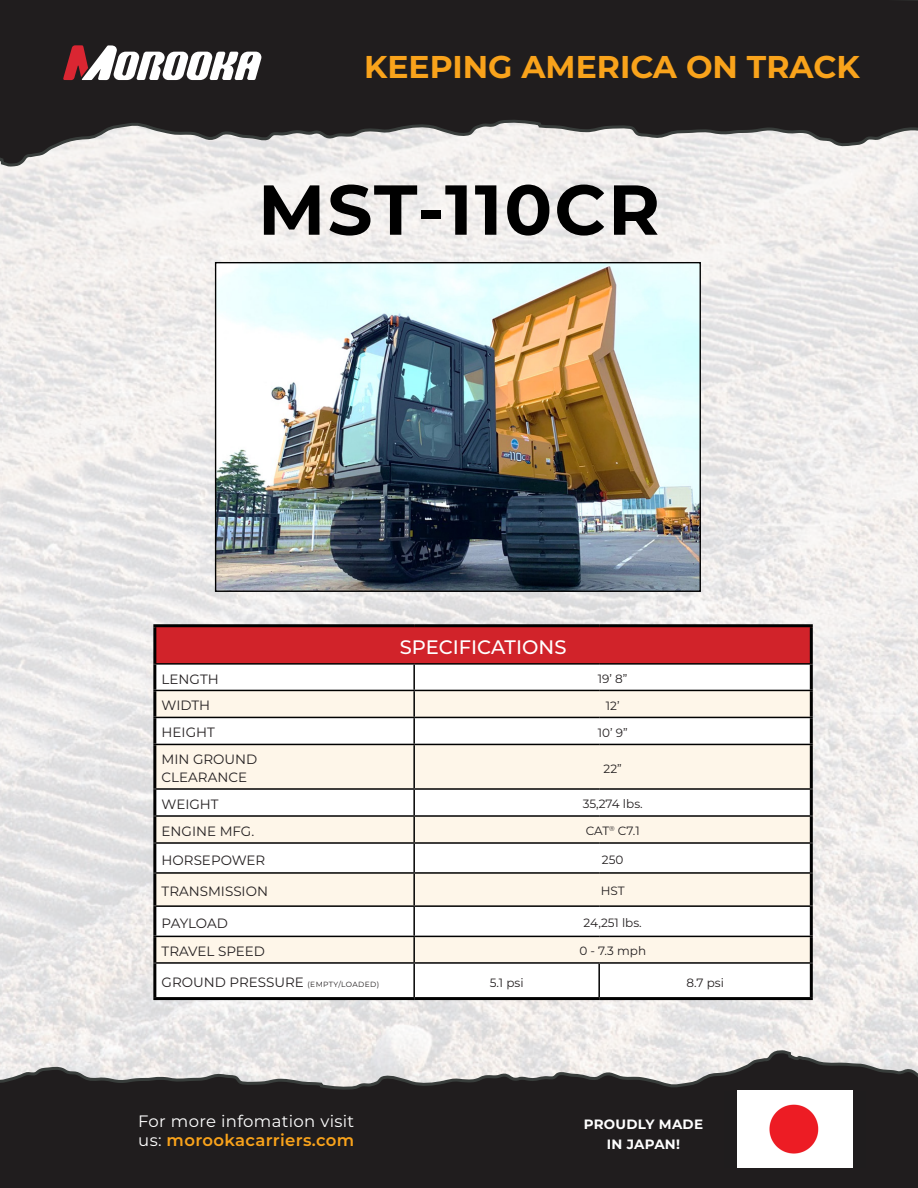
<style>
.page{position:relative;width:918px;height:1188px;background:#fff}
.page>*{position:absolute;margin:0;border:0;box-sizing:border-box;transform-origin:0 0}
.t1{font:700 70.5px "Montserrat";letter-spacing:.03em;color:#000}
.t2{font:700 31.5px "Montserrat";color:#f9a31b}
.t3{font:500 19.5px "Montserrat";color:#fff}
.t4{font:16.5px "Montserrat";letter-spacing:.02em;color:#fff}
.t5{font:600 16.5px "Montserrat";letter-spacing:.02em;color:#f9a31b}
.t6{font:13.5px "Montserrat";color:#231f20}
.t7{font:700 13.5px "Montserrat";letter-spacing:.02em;color:#fff}
.t8{font:12px "Montserrat";color:#231f20}
.s1{font-size:7.5px}
.s2{font-weight:400;color:#fff}
</style>
<div class="page">
<img style="left:0;top:167px;width:918px;height:882px">
<svg style="left:0;top:1049px;width:918px;height:139px;fill:#201d1e"></svg>
<svg style="left:0;top:0;width:918px;height:167px;fill:#201d1e"></svg>
<svg style="left:63px;top:45px;width:198px;height:35px"></svg>
<img style="left:217px;top:264px;width:482px;height:326px">
<div style="left:215px;top:262px;width:486px;height:330px;border:1px solid #000"></div>
<div style="left:155px;top:626px;width:656px;height:38px;background:#d1232a"></div>
<svg style="left:156px;top:665px;width:654px;height:332px"></svg>
<svg style="left:156px;top:691px;width:654px;height:271px;fill:#fef6e9"></svg>
<hr style="left:153px;top:624px;width:261px;height:3px;background:#000">
<hr style="left:153px;top:627px;width:3px;height:36px;background:#000">
<hr style="left:414px;top:624px;width:185px;height:3px;background:#000">
<hr style="left:599px;top:624px;width:214px;height:3px;background:#000">
<hr style="left:810px;top:627px;width:3px;height:36px;background:#000">
<hr style="left:153px;top:665px;width:3px;height:25px;background:#000">
<hr style="left:810px;top:665px;width:3px;height:25px;background:#000">
<hr style="left:153px;top:691px;width:3px;height:26px;background:#000">
<hr style="left:810px;top:691px;width:3px;height:26px;background:#000">
<hr style="left:153px;top:718px;width:3px;height:26px;background:#000">
<hr style="left:810px;top:718px;width:3px;height:26px;background:#000">
<hr style="left:153px;top:745px;width:3px;height:43px;background:#000">
<hr style="left:810px;top:745px;width:3px;height:43px;background:#000">
<hr style="left:153px;top:663px;width:261px;height:2px;background:#000">
<hr style="left:414px;top:663px;width:185px;height:2px;background:#000">
<hr style="left:413px;top:665px;width:2px;height:25px;background:#000">
<hr style="left:599px;top:663px;width:214px;height:2px;background:#000">
<hr style="left:153px;top:690px;width:261px;height:1px;background:#000">
<hr style="left:414px;top:690px;width:185px;height:1px;background:#000">
<hr style="left:413px;top:691px;width:2px;height:26px;background:#000">
<hr style="left:599px;top:690px;width:214px;height:1px;background:#000">
<hr style="left:153px;top:717px;width:261px;height:1px;background:#000">
<hr style="left:414px;top:717px;width:185px;height:1px;background:#000">
<hr style="left:413px;top:718px;width:2px;height:26px;background:#000">
<hr style="left:599px;top:717px;width:214px;height:1px;background:#000">
<hr style="left:153px;top:744px;width:261px;height:1px;background:#000">
<hr style="left:414px;top:744px;width:185px;height:1px;background:#000">
<hr style="left:413px;top:745px;width:2px;height:43px;background:#000">
<hr style="left:599px;top:744px;width:214px;height:1px;background:#000">
<hr style="left:153px;top:790px;width:3px;height:25px;background:#000">
<hr style="left:153px;top:788px;width:261px;height:2px;background:#000">
<hr style="left:414px;top:788px;width:185px;height:2px;background:#000">
<hr style="left:599px;top:788px;width:214px;height:2px;background:#000">
<hr style="left:413px;top:790px;width:2px;height:25px;background:#000">
<hr style="left:810px;top:790px;width:3px;height:25px;background:#000">
<hr style="left:153px;top:964px;width:3px;height:33px;background:#000">
<hr style="left:413px;top:964px;width:2px;height:33px;background:#000">
<hr style="left:598px;top:964px;width:2px;height:33px;background:#000">
<hr style="left:810px;top:964px;width:3px;height:33px;background:#000">
<hr style="left:153px;top:997px;width:261px;height:3px;background:#000">
<hr style="left:414px;top:997px;width:185px;height:3px;background:#000">
<hr style="left:599px;top:997px;width:214px;height:3px;background:#000">
<hr style="left:153px;top:937px;width:3px;height:25px;background:#000">
<hr style="left:413px;top:937px;width:2px;height:25px;background:#000">
<hr style="left:810px;top:937px;width:3px;height:25px;background:#000">
<hr style="left:153px;top:962px;width:261px;height:2px;background:#000">
<hr style="left:414px;top:962px;width:185px;height:2px;background:#000">
<hr style="left:599px;top:962px;width:214px;height:2px;background:#000">
<hr style="left:153px;top:907px;width:3px;height:29px;background:#000">
<hr style="left:413px;top:907px;width:2px;height:29px;background:#000">
<hr style="left:810px;top:907px;width:3px;height:29px;background:#000">
<hr style="left:153px;top:936px;width:261px;height:1px;background:#000">
<hr style="left:414px;top:936px;width:185px;height:1px;background:#000">
<hr style="left:599px;top:936px;width:214px;height:1px;background:#000">
<hr style="left:153px;top:874px;width:3px;height:31px;background:#000">
<hr style="left:413px;top:874px;width:2px;height:31px;background:#000">
<hr style="left:810px;top:874px;width:3px;height:31px;background:#000">
<hr style="left:153px;top:905px;width:261px;height:2px;background:#000">
<hr style="left:414px;top:905px;width:185px;height:2px;background:#000">
<hr style="left:599px;top:905px;width:214px;height:2px;background:#000">
<hr style="left:153px;top:817px;width:3px;height:25px;background:#000">
<hr style="left:153px;top:815px;width:261px;height:2px;background:#000">
<hr style="left:414px;top:815px;width:185px;height:2px;background:#000">
<hr style="left:599px;top:815px;width:214px;height:2px;background:#000">
<hr style="left:413px;top:817px;width:2px;height:25px;background:#000">
<hr style="left:810px;top:817px;width:3px;height:25px;background:#000">
<hr style="left:153px;top:844px;width:3px;height:28px;background:#000">
<hr style="left:153px;top:842px;width:261px;height:2px;background:#000">
<hr style="left:414px;top:842px;width:185px;height:2px;background:#000">
<hr style="left:599px;top:842px;width:214px;height:2px;background:#000">
<hr style="left:413px;top:844px;width:2px;height:28px;background:#000">
<hr style="left:810px;top:844px;width:3px;height:28px;background:#000">
<hr style="left:153px;top:872px;width:261px;height:2px;background:#000">
<hr style="left:414px;top:872px;width:185px;height:2px;background:#000">
<hr style="left:599px;top:872px;width:214px;height:2px;background:#000">
<div style="left:724px;top:1091px;width:141px;height:76px;background:#1f1d1e"></div>
<img style="left:737px;top:1091px;width:116px;height:76px">
<p class="t2" style="left:364px;top:44px;width:497px">KEEPING AMERICA ON TRACK</p>
<p class="t1" style="left:258px;top:159px;width:403px">MST-110CR</p>
<p class="t3" style="left:400px;top:634px;width:168px">SPECIFICATIONS</p>
<p class="t6" style="left:162px;top:670px;width:59px">LENGTH</p>
<p class="t8" style="left:598px;top:670px;width:31px">19’ 8”</p>
<p class="t6" style="left:162px;top:696px;width:50px">WIDTH</p>
<p class="t8" style="left:606px;top:697px;width:15px">12’</p>
<p class="t6" style="left:162px;top:723px;width:55px">HEIGHT</p>
<p class="t8" style="left:598px;top:724px;width:31px">10’ 9”</p>
<p class="t6" style="left:162px;top:750px;width:97px">MIN GROUND</p>
<p class="t6" style="left:162px;top:768px;width:87px">CLEARANCE</p>
<p class="t8" style="left:604px;top:760px;width:20px">22”</p>
<p class="t6" style="left:162px;top:795px;width:59px">WEIGHT</p>
<p class="t8" style="left:583px;top:796px;width:62px">35,274 lbs.</p>
<p class="t6" style="left:162px;top:822px;width:94px">ENGINE MFG.</p>
<p class="t8" style="left:586px;top:823px;width:55px">CAT<sup>®</sup> C7.1</p>
<p class="t6" style="left:162px;top:850px;width:105px">HORSEPOWER</p>
<p class="t8" style="left:602px;top:851px;width:23px">250</p>
<p class="t6" style="left:162px;top:882px;width:108px">TRANSMISSION</p>
<p class="t8" style="left:601px;top:883px;width:25px">HST</p>
<p class="t6" style="left:162px;top:914px;width:68px">PAYLOAD</p>
<p class="t8" style="left:584px;top:915px;width:60px">24,251 lbs.</p>
<p class="t6" style="left:162px;top:942px;width:105px">TRAVEL SPEED</p>
<p class="t8" style="left:579px;top:943px;width:68px">0 - 7.3 mph</p>
<p class="t6" style="left:162px;top:973px;width:219px">GROUND PRESSURE <span class="s1">(EMPTY/LOADED)</span></p>
<p class="t8" style="left:490px;top:974px;width:35px">5.1 psi</p>
<p class="t8" style="left:686px;top:974px;width:39px">8.7 psi</p>
<p class="t4" style="left:138px;top:1110px;width:218px">For more infomation visit</p>
<p class="t5" style="left:138px;top:1129px;width:217px"><span class="s2">us:</span> morookacarriers.com</p>
<p class="t7" style="left:584px;top:1115px;width:121px">PROUDLY MADE</p>
<p class="t7" style="left:607px;top:1134px;width:75px">IN JAPAN!</p>
</div>
